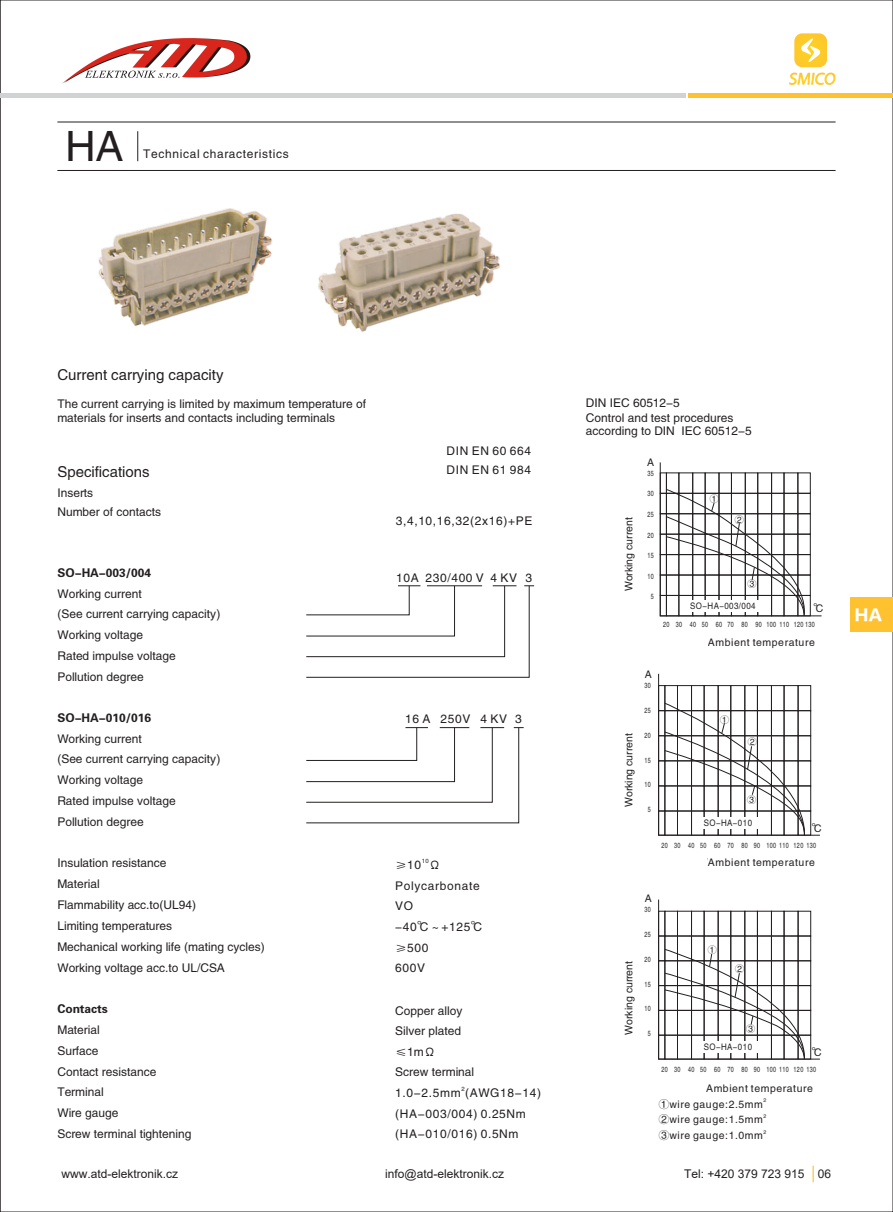
<style>
.page{position:relative;width:893px;height:1212px;background:#fff}
.page>*{position:absolute;margin:0;border:0;box-sizing:border-box;transform-origin:0 0}
.t1{font:42px "FZHTJW GB1 0";color:#231f20}
.t2{font:15px "FZHTJW GB1 0";color:#231f20}
.t3{font:15px "FZLTTHJW GB1 0";color:#fff}
.t4{font:12px/20.9px "FZHTJW GB1 0";color:#231f20}
.t5{font:12px/20.7px "FZHTJW GB1 0";letter-spacing:.055em;color:#231f20}
.t6{font:12px "Arial";color:#231f20}
.t7{font:12px "FZDHTJW GB1 0";color:#231f20}
.t8{font:10.5px/15.6px "FZHTJW GB1 0";letter-spacing:.055em;color:#231f20}
.t9{font:10.5px "FZHTJW GB1 0";color:#231f20}
.t10{font:9px "FZHTJW GB1 0";letter-spacing:.055em;color:#231f20;scale:.88 1}
.t11{font:9px "FZHTJW GB1 0";letter-spacing:.055em;color:#231f20}
.t12{font:7.5px "FZHTJW GB1 0";letter-spacing:.065em;color:#231f20;scale:.73 1}
.t13{font:6px "FZHTJW GB1 0";color:#231f20}
.t14{font:5.25px "FZHTJW GB1 0";color:#231f20}
.s1{font-family:"Arial"}
.s2{font-size:8.85px}
</style>
<div class="page">
<hr style="left:137px;top:131px;width:1px;height:30px;background:#231f20">
<hr style="left:57px;top:122px;width:779px;height:1px;background:#231f20">
<hr style="left:57px;top:170px;width:779px;height:1px;background:#231f20">
<svg style="left:306px;top:585px;width:228px;height:93px"></svg>
<svg style="left:306px;top:727px;width:218px;height:97px"></svg>
<svg style="left:659px;top:462px;width:163px;height:155px"></svg>
<svg style="left:658px;top:673px;width:162px;height:163px"></svg>
<svg style="left:658px;top:899px;width:162px;height:161px"></svg>
<img style="left:98px;top:208px;width:402px;height:124px">
<div style="left:688px;top:93px;width:205px;height:5px;background:#fec231"></div>
<div style="left:0;top:93px;width:686px;height:5px;background:#d1d2d4"></div>
<svg style="left:794px;top:33px;width:33px;height:34px"></svg>
<svg style="left:789px;top:73px;width:47px;height:12px"></svg>
<svg style="left:813px;top:1166px;width:1px;height:16px"></svg>
<div style="left:850px;top:597px;width:43px;height:34px;background:#fec231"></div>
<img style="left:62px;top:38px;width:189px;height:46px">
<h1 class="t1" style="left:65px;top:124px;width:60px">HA</h1>
<p class="t5" style="left:143px;top:144px;width:147px">Technical characteristics</p>
<p class="t2" style="left:57px;top:367px;width:168px">Current carrying capacity</p>
<p class="t4" style="left:57px;top:396px;width:310px;line-height:14.9px">The current carrying is limited by maximum temperature of materials for inserts and contacts including terminals</p>
<p class="t2" style="left:57px;top:463px;width:94px">Specifications</p>
<p class="t4" style="left:57px;top:484px;width:105px;line-height:18.8px">Inserts<br>Number of contacts</p>
<p class="t7" style="left:57px;top:566px;width:95px">SO-HA-003/004</p>
<p class="t4" style="left:57px;top:583px;width:164px">Working current<br><span class="s1">(</span>See current carrying capacity<span class="s1">)<br></span>Working voltage<br>Rated impulse voltage<br>Pollution degree</p>
<p class="t7" style="left:57px;top:711px;width:95px">SO-HA-010/016</p>
<p class="t4" style="left:57px;top:729px;width:164px">Working current<br><span class="s1">(</span>See current carrying capacity<span class="s1">)<br></span>Working voltage<br>Rated impulse voltage<br>Pollution degree</p>
<p class="t4" style="left:57px;top:853px;width:209px">Insulation resistance<br>Material<br>Flammability acc.to(UL94)<br>Limiting temperatures<br>Mechanical working life (mating cycles)<br>Working voltage acc.to UL/CSA</p>
<p class="t7" style="left:57px;top:1002px;width:52px">Contacts</p>
<p class="t4" style="left:57px;top:1020px;width:136px">Material<br>Surface<br>Contact resistance<br>Terminal<br>Wire gauge<br>Screw terminal tightening</p>
<p class="t5" style="left:447px;top:442px;width:86px;line-height:18.8px">DIN EN 60 664<br>DIN EN 61 984</p>
<p class="t5" style="left:396px;top:511px;width:138px">3,4,10,16,32(2x16)+PE</p>
<p class="t5" style="left:396px;top:568px;width:89px">10A 230/400 V</p>
<p class="t4" style="left:491px;top:568px;width:43px">4KV 3</p>
<p class="t4" style="left:405px;top:708px;width:67px">16 A 250V</p>
<p class="t4" style="left:480px;top:708px;width:43px">4KV 3</p>
<p class="t13" style="left:422px;top:857px;width:8px">10</p>
<p class="t5" style="left:395px;top:875px;width:89px">Polycarbonate<br>VO<br>-40℃～+125℃ ≥500<br>600V</p>
<p class="t4" style="left:395px;top:854px;width:47px">≥10 Ω</p>
<p class="t4" style="left:395px;top:1001px;width:80px;line-height:20.4px">Copper alloy<br>Silver plated ≤1mΩ<br>Screw terminal</p>
<p class="t13" style="left:461px;top:1086px;width:5px">2</p>
<p class="t5" style="left:395px;top:1083px;width:147px">1.0-2.5mm (AWG18-14) (HA-003/004) 0.25Nm (HA-010/016) 0.5Nm</p>
<p class="t4" style="left:586px;top:396px;width:149px;line-height:14.4px">DIN IEC 60512-5<br>Control and test procedures</p>
<p class="t4" style="left:586px;top:420px;width:167px">according to DIN IEC 60512-5</p>
<p class="t9" style="left:623px;top:591px;width:75px;rotate:-90deg">Working current</p>
<p class="t9" style="left:623px;top:807px;width:75px;rotate:-90deg">Working current</p>
<p class="t8" style="left:647px;top:455px;width:8px">A</p>
<p class="t12" style="left:648px;top:469px;width:10px">35</p>
<p class="t12" style="left:648px;top:489px;width:10px">30</p>
<p class="t12" style="left:648px;top:510px;width:10px">25</p>
<p class="t12" style="left:648px;top:531px;width:10px">20</p>
<p class="t12" style="left:648px;top:551px;width:10px">15</p>
<p class="t12" style="left:648px;top:572px;width:10px">10</p>
<p class="t12" style="left:651px;top:593px;width:6px">5</p>
<p class="t11" style="left:710px;top:494px;width:10px">①</p>
<p class="t11" style="left:735px;top:515px;width:10px">②</p>
<p class="t11" style="left:747px;top:579px;width:10px">③</p>
<p class="t10" style="left:690px;top:601px;width:76px">SO<span class="s2">-</span>HA<span class="s2">-</span>003<span class="s2">/</span>004</p>
<p class="t8" style="left:813px;top:601px;width:12px">℃</p>
<p class="t12" style="left:663px;top:620px;width:209px">20 30 40 50 60 70 80 90 100 110 120 130</p>
<p class="t8" style="left:645px;top:667px;width:8px">A</p>
<p class="t12" style="left:644px;top:682px;width:10px">30</p>
<p class="t12" style="left:644px;top:706px;width:10px">25</p>
<p class="t12" style="left:644px;top:731px;width:10px">20</p>
<p class="t12" style="left:644px;top:756px;width:10px">15</p>
<p class="t12" style="left:644px;top:781px;width:10px">10</p>
<p class="t12" style="left:648px;top:805px;width:6px">5</p>
<p class="t8" style="left:661px;top:634px;width:156px">环境温度/Ambient temperature</p>
<p class="t11" style="left:720px;top:714px;width:10px">①</p>
<p class="t11" style="left:748px;top:737px;width:10px">②</p>
<p class="t11" style="left:747px;top:794px;width:10px">③</p>
<p class="t10" style="left:704px;top:818px;width:56px">SO<span class="s2">-</span>HA<span class="s2">-</span>010</p>
<p class="t8" style="left:811px;top:820px;width:12px">℃</p>
<p class="t12" style="left:662px;top:842px;width:213px">20 30 40 50 60 70 80 90 100 110 120 130</p>
<p class="t8" style="left:661px;top:855px;width:156px">环境温度/Ambient temperature</p>
<p class="t9" style="left:623px;top:1035px;width:75px;rotate:-90deg">Working current</p>
<p class="t8" style="left:645px;top:891px;width:8px">A</p>
<p class="t12" style="left:644px;top:905px;width:10px">30</p>
<p class="t12" style="left:644px;top:930px;width:10px">25</p>
<p class="t12" style="left:644px;top:955px;width:10px">20</p>
<p class="t12" style="left:644px;top:980px;width:10px">15</p>
<p class="t12" style="left:644px;top:1004px;width:10px">10</p>
<p class="t12" style="left:648px;top:1029px;width:6px">5</p>
<p class="t11" style="left:708px;top:945px;width:10px">①</p>
<p class="t11" style="left:735px;top:964px;width:10px">②</p>
<p class="t11" style="left:746px;top:1024px;width:10px">③</p>
<p class="t10" style="left:704px;top:1042px;width:56px">SO<span class="s2">-</span>HA<span class="s2">-</span>010</p>
<p class="t8" style="left:811px;top:1044px;width:12px">℃</p>
<p class="t12" style="left:662px;top:1066px;width:213px">20 30 40 50 60 70 80 90 100 110 120 130</p>
<p class="t8" style="left:659px;top:1081px;width:156px">环境温度/Ambient temperature<br>①wire gauge:2.5mm</p>
<p class="t14" style="left:763px;top:1098px;width:4px">2</p>
<p class="t8" style="left:659px;top:1112px;width:106px">②wire gauge:1.5mm</p>
<p class="t14" style="left:763px;top:1113px;width:4px">2</p>
<p class="t8" style="left:659px;top:1128px;width:106px">③wire gauge:1.0mm</p>
<p class="t14" style="left:763px;top:1129px;width:4px">2</p>
<p class="t6" style="left:62px;top:1165px;width:118px">www.atd-elektronik.cz</p>
<p class="t6" style="left:385px;top:1165px;width:120px">info@atd-elektronik.cz</p>
<p class="t6" style="left:684px;top:1165px;width:149px">Tel: +420 379 723 915 06</p>
<p class="t3" style="left:855px;top:606px;width:29px">HA</p>
</div>
